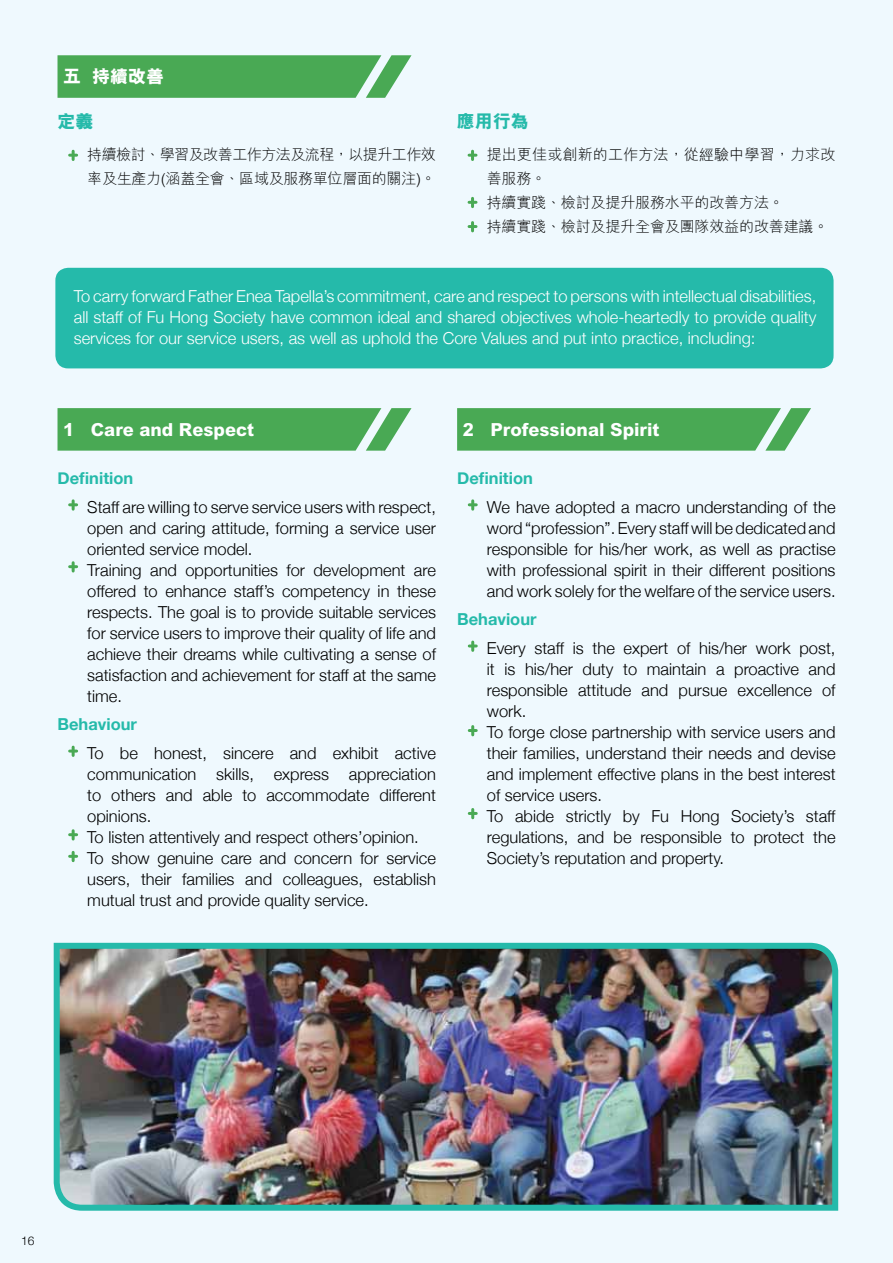
<style>
.page{position:relative;width:893px;height:1263px;background:#eff9fe}
.page>*{position:absolute;margin:0;border:0;box-sizing:border-box;transform-origin:0 0}
.t1{font:800 18px "M Hei HK";color:#fff}
.t2{font:800 18px "M Hei HK";color:#25baaa}
.t3{font:300 16.5px/21px "Helvetica Neue";color:#000}
.t4{font:300 16.5px/21px "Helvetica Neue";color:#fff;text-align:justify}
.t5{font:700 16.5px "Helvetica Neue";color:#25baaa}
.t6{font:300 15px/24px "M Hei HK";letter-spacing:-.01em;color:#000}
.t7{font:300 15px/24px "M Hei HK";letter-spacing:-.035em;color:#000}
.t8{font:300 12px "Helvetica Neue";color:#000}
</style>
<div class="page">
<div style="left:55px;top:268px;width:778px;height:100px;background:#25baaa;border-radius:13px"></div>
<svg style="left:58px;top:55px;width:353px;height:43px;background:#55ae60"></svg>
<svg style="left:70px;top:151px;width:7px;height:9px"></svg>
<svg style="left:58px;top:408px;width:353px;height:43px;background:#55ae60"></svg>
<svg style="left:70px;top:501px;width:7px;height:8px"></svg>
<svg style="left:70px;top:563px;width:7px;height:8px"></svg>
<svg style="left:70px;top:831px;width:7px;height:8px"></svg>
<svg style="left:70px;top:852px;width:7px;height:9px"></svg>
<svg style="left:70px;top:747px;width:7px;height:8px"></svg>
<svg style="left:457px;top:408px;width:354px;height:43px;background:#55ae60"></svg>
<svg style="left:469px;top:501px;width:7px;height:8px"></svg>
<svg style="left:469px;top:726px;width:7px;height:9px"></svg>
<svg style="left:469px;top:809px;width:7px;height:9px"></svg>
<svg style="left:469px;top:642px;width:7px;height:8px"></svg>
<svg style="left:469px;top:151px;width:7px;height:9px"></svg>
<svg style="left:469px;top:198px;width:7px;height:9px"></svg>
<svg style="left:469px;top:223px;width:7px;height:8px"></svg>
<img style="left:53px;top:942px;width:786px;height:269px">
<p class="t1" style="left:63px;top:64px;width:103px">五 持續改善</p>
<p class="t2" style="left:58px;top:109px;width:37px">定義</p>
<p class="t7" style="left:87px;top:142px;width:350px">持續檢討、學習及改善工作方法及流程，以提升工作效率及生產力(涵蓋全會、區域及服務單位層面的關注)。</p>
<p class="t2" style="left:457px;top:109px;width:73px">應用行為</p>
<p class="t6" style="left:487px;top:142px;width:350px">提出更佳或創新的工作方法，從經驗中學習，力求改善服務。<br>持續實踐、檢討及提升服務水平的改善方法。<br>持續實踐、檢討及提升全會及團隊效益的改善建議。</p>
<p class="t4" style="left:74px;top:286px;width:744px">To carry forward Father Enea Tapella’s commitment, care and respect to persons with intellectual disabilities, all staff of Fu Hong Society have common ideal and shared objectives whole-heartedly to provide quality services for our service users, as well as uphold the Core Values and put into practice, including:</p>
<p class="t1" style="left:63px;top:417px;width:193px">1 Care and Respect</p>
<p class="t5" style="left:58px;top:468px;width:77px">Definition</p>
<p class="t3" style="left:87px;top:496px;width:350px">Staff are willing to serve service users with respect, open and caring attitude, forming a service user oriented service model.<br>Training and opportunities for development are offered to enhance staff’s competency in these respects. The goal is to provide suitable services for service users to improve their quality of life and achieve their dreams while cultivating a sense of satisfaction and achievement for staff at the same time.</p>
<p class="t5" style="left:58px;top:714px;width:81px">Behaviour</p>
<p class="t3" style="left:87px;top:742px;width:350px">To be honest, sincere and exhibit active communication skills, express appreciation to others and able to accommodate different opinions.<br>To listen attentively and respect others’opinion.<br>To show genuine care and concern for service users, their families and colleagues, establish mutual trust and provide quality service.</p>
<p class="t1" style="left:463px;top:417px;width:198px">2 Professional Spirit</p>
<p class="t5" style="left:457px;top:468px;width:77px">Definition</p>
<p class="t3" style="left:487px;top:496px;width:350px;text-align:justify">We have adopted a macro understanding of the word “profession”. Every staff will be dedicated and responsible for his/her work, as well as practise with professional spirit in their different positions and work solely for the welfare of the service users.</p>
<p class="t5" style="left:457px;top:609px;width:81px">Behaviour</p>
<p class="t3" style="left:487px;top:637px;width:350px">Every staff is the expert of his/her work post, it is his/her duty to maintain a proactive and responsible attitude and pursue excellence of work.<br>To forge close partnership with service users and their families, understand their needs and devise and implement effective plans in the best interest of service users.<br>To abide strictly by Fu Hong Society’s staff regulations, and be responsible to protect the Society’s reputation and property.</p>
<p class="t8" style="left:21px;top:1233px;width:15px">16</p>
</div>
